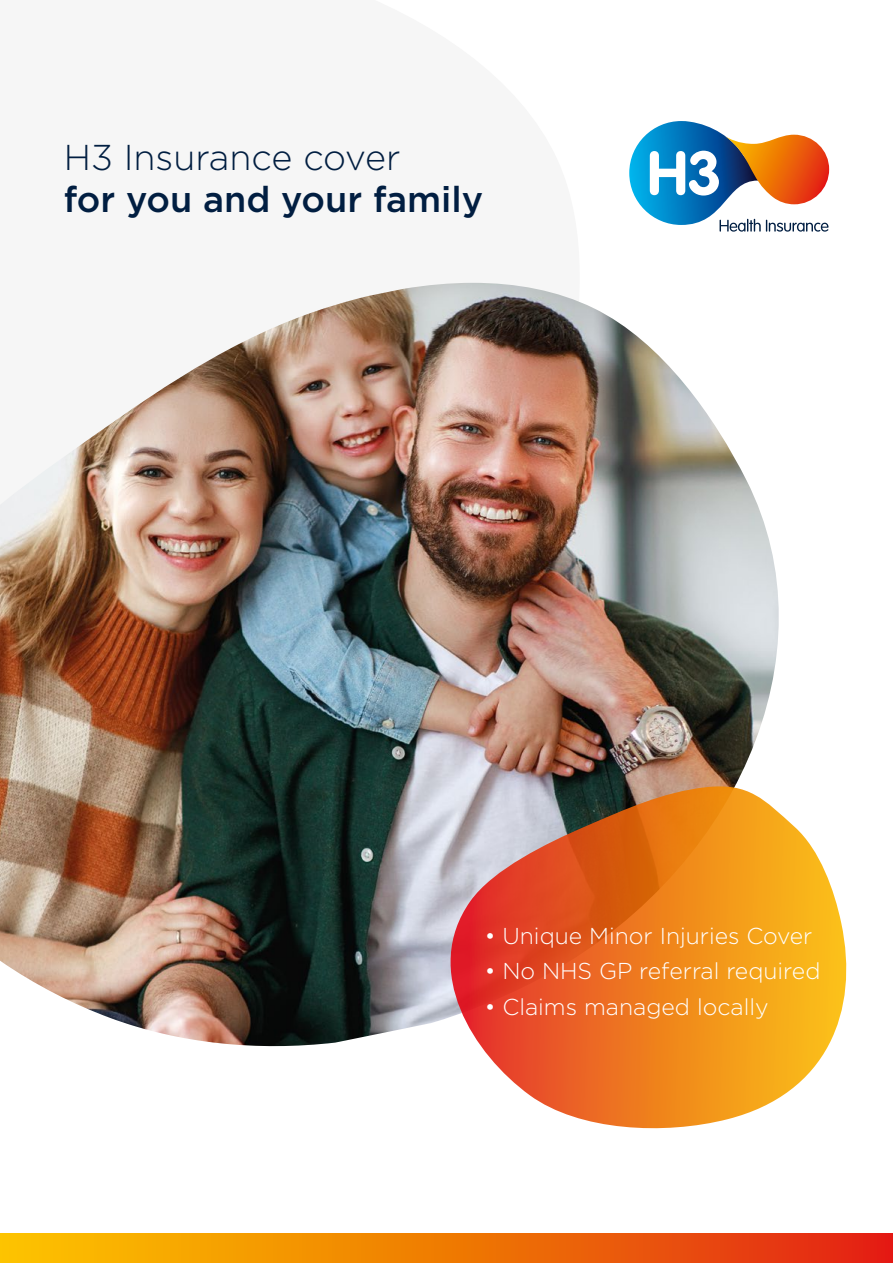
<style>
.page{position:relative;width:893px;height:1263px;background:#fff}
.page>*{position:absolute;margin:0;border:0;box-sizing:border-box;transform-origin:0 0}
.t1{font:500 35.85px "Gotham";color:#011e41}
.t2{font:300 35.85px "Gotham";color:#011e41}
.t3{font:300 22.95px "Gotham";color:#fff}
</style>
<div class="page">
<svg style="left:629px;top:121px;width:200px;height:111px"></svg>
<img style="left:0;top:283px;width:779px;height:764px">
<svg style="left:431px;top:782px;width:416px;height:347px;background:#e69451"></svg>
<div style="left:0;top:1233px;width:893px;height:30px;background:linear-gradient(to right,#fdca00,#e22412)"></div>
<h1 class="t2" style="left:64px;top:134px;width:338px">H3 Insurance cover</h1>
<h1 class="t1" style="left:64px;top:176px;width:421px">for you and your family</h1>
<p class="t3" style="left:485px;top:921px;width:329px">• Unique Minor Injuries Cover</p>
<p class="t3" style="left:485px;top:957px;width:337px">• No NHS GP referral required</p>
<p class="t3" style="left:485px;top:992px;width:285px">• Claims managed locally</p>
</div>
